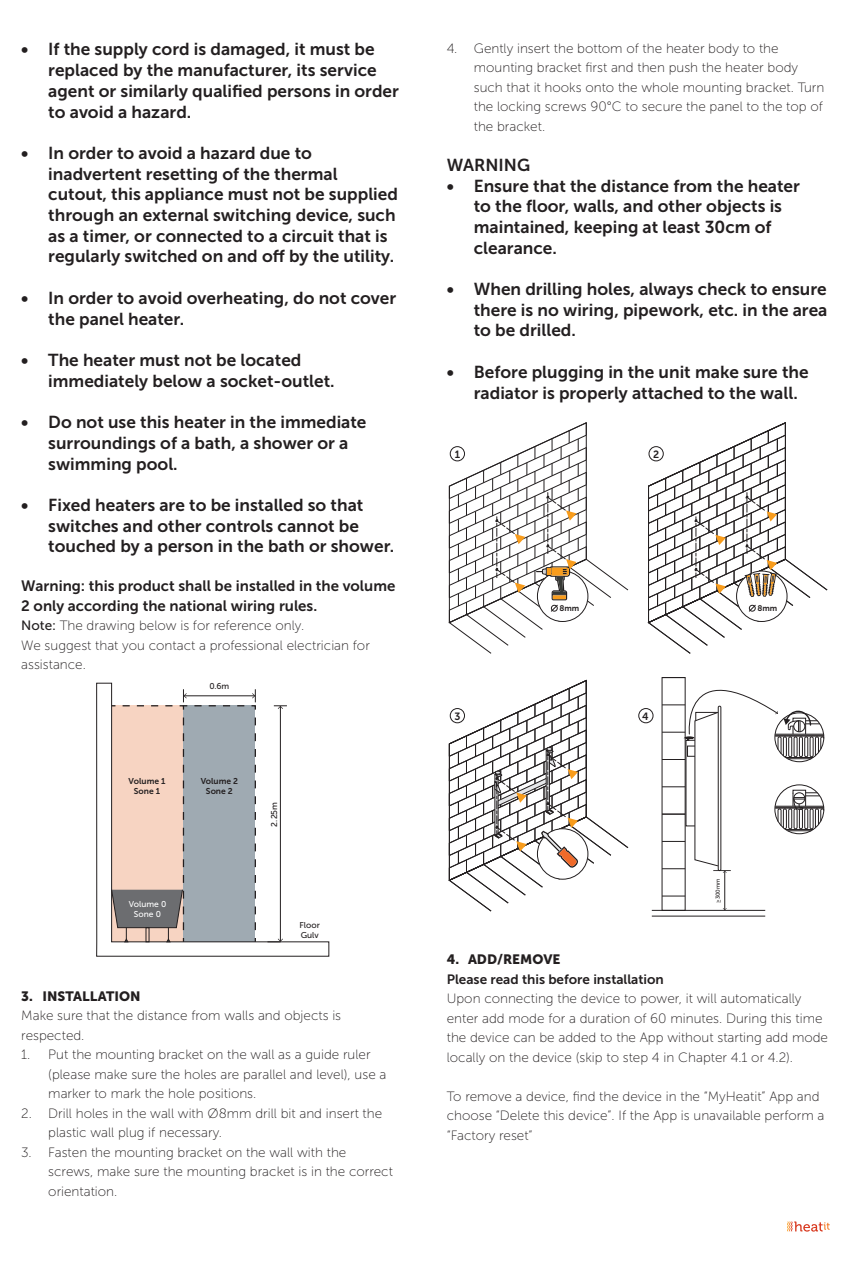
<style>
.page{position:relative;width:851px;height:1263px;background:#fff}
.page>*{position:absolute;margin:0;border:0;box-sizing:border-box;transform-origin:0 0}
.Brødtekst{font:17.25px/20.7px "Museo Sans 700";color:#231f20}
.Brødtekst-2{font:15px/19.5px "Museo Sans 700";color:#231f20}
.Brødtekst-3{font:13.5px/19.5px "Museo Sans 100";color:#231f20}
.Brødtekst_avsnitt_underinndeling{font:13.5px "Museo Sans 700";color:#231f20}
.t1{font:13.5px "Museo Sans 900";color:#231f20}
.t2{font:10.5px "Museo Sans 700";color:#231f20}
.t3{font:8.4px/10.2px "Museo Sans 700";color:#231f20;text-align:center}
.t4{font:8.4px/10.2px "Museo Sans 500";color:#231f20}
.t5{font:8.4px/10.2px "Museo Sans 500";color:#fff;text-align:center}
.t6{font:8.1px "Museo Sans 700";color:#231f20}
.t7{font:5.7px "Museo Sans 500";color:#231f20}
.s1{font-family:"Museo Sans 500"}
</style>
<div class="page">
<svg style="left:787px;top:1221px;width:42px;height:10px"></svg>
<svg style="left:96px;top:682px;width:233px;height:275px"></svg>
<svg style="left:194px;top:689px;width:62px;height:22px"></svg>
<svg style="left:255px;top:717px;width:1px;height:225px"></svg>
<svg style="left:123px;top:689px;width:64px;height:22px"></svg>
<svg style="left:111px;top:717px;width:73px;height:225px;background:#dabeb0"></svg>
<svg style="left:448px;top:422px;width:180px;height:232px"></svg>
<svg style="left:647px;top:422px;width:180px;height:232px"></svg>
<svg style="left:448px;top:680px;width:180px;height:232px"></svg>
<svg style="left:662px;top:896px;width:23px;height:1px"></svg>
<hr style="left:651px;top:910px;width:114px;height:1px;background:#231f20">
<hr style="left:651px;top:916px;width:114px;height:1px;background:#231f20">
<hr style="left:724px;top:871px;width:1px;height:39px;background:#231f20">
<svg style="left:662px;top:677px;width:162px;height:196px"></svg>
<div style="left:449px;top:446px;width:16px;height:15px;border:1px solid #231f20;border-radius:50%"></div>
<div style="left:648px;top:446px;width:15px;height:15px;border:1px solid #231f20;border-radius:50%"></div>
<div style="left:449px;top:708px;width:16px;height:15px;border:1px solid #231f20;border-radius:50%"></div>
<div style="left:638px;top:708px;width:15px;height:15px;border:1px solid #231f20;border-radius:50%"></div>
<p class="Brødtekst" style="left:48px;top:39px;width:352px;text-indent:-27px">• If the supply cord is damaged, it must be replaced by the manufacturer, its service agent or similarly qualified persons in order to avoid a hazard.</p>
<p class="Brødtekst" style="left:48px;top:143px;width:351px;text-indent:-27px">• In order to avoid a hazard due to inadvertent resetting of the thermal cutout, this appliance must not be supplied through an external switching device, such as a timer, or connected to a circuit that is regularly switched on and off by the utility.</p>
<p class="Brødtekst" style="left:48px;top:288px;width:349px;text-indent:-27px">• In order to avoid overheating, do not cover the panel heater.</p>
<p class="Brødtekst" style="left:48px;top:350px;width:288px;text-indent:-27px">• The heater must not be located immediately below a socket-outlet.</p>
<p class="Brødtekst" style="left:48px;top:412px;width:320px;text-indent:-27px">• Do not use this heater in the immediate surroundings of a bath, a shower or a swimming pool.</p>
<p class="Brødtekst" style="left:48px;top:495px;width:347px;text-indent:-27px">• Fixed heaters are to be installed so that switches and other controls cannot be touched by a person in the bath or shower.</p>
<p class="Brødtekst-2" style="left:21px;top:576px;width:375px">Warning: this product shall be installed in the volume<br>2 only according the national wiring rules.</p>
<p class="Brødtekst-3" style="left:21px;top:616px;width:284px"><span class="s1">Note:</span> The drawing below is for reference only.</p>
<p class="Brødtekst-3" style="left:21px;top:636px;width:350px">We suggest that you contact a professional electrician for assistance.</p>
<p class="t4" style="left:209px;top:681px;width:21px">0.6m</p>
<p class="t3" style="left:129px;top:775px;width:38px">Volume 1<br>Sone 1</p>
<p class="t3" style="left:201px;top:776px;width:39px">Volume 2<br>Sone 2</p>
<p class="t5" style="left:129px;top:899px;width:39px">Volume 0<br>Sone 0</p>
<p class="t4" style="left:269px;top:826px;width:26px;rotate:-90deg">2.25m</p>
<p class="t4" style="left:299px;top:920px;width:22px">Floor<br>Gulv</p>
<p class="t1" style="left:21px;top:988px;width:121px">3. INSTALLATION</p>
<p class="Brødtekst-3" style="left:21px;top:1006px;width:321px">Make sure that the distance from walls and objects is respected.</p>
<p class="Brødtekst-3" style="left:48px;top:1045px;width:339px;text-indent:-27px">1. Put the mounting bracket on the wall as a guide ruler (please make sure the holes are parallel and level), use a marker to mark the hole positions.</p>
<p class="Brødtekst-3" style="left:48px;top:1104px;width:335px;text-indent:-27px">2. Drill holes in the wall with Ø8mm drill bit and insert the plastic wall plug if necessary.</p>
<p class="Brødtekst-3" style="left:48px;top:1143px;width:346px;text-indent:-27px">3. Fasten the mounting bracket on the wall with the screws, make sure the mounting bracket is in the correct orientation.</p>
<p class="Brødtekst-3" style="left:473px;top:38px;width:352px;text-indent:-27px">4. Gently insert the bottom of the heater body to the mounting bracket first and then push the heater body such that it hooks onto the whole mounting bracket. Turn the locking screws 90°C to secure the panel to the top of the bracket.</p>
<p class="Brødtekst" style="left:446px;top:155px;width:85px">WARNING</p>
<p class="Brødtekst" style="left:473px;top:175px;width:327px;text-indent:-27px">• Ensure that the distance from the heater to the floor, walls, and other objects is maintained, keeping at least 30cm of clearance.</p>
<p class="Brødtekst" style="left:473px;top:279px;width:355px;text-align:justify;text-indent:-27px">• When drilling holes, always check to ensure there is no wiring, pipework, etc. in the area to be drilled.</p>
<p class="Brødtekst" style="left:473px;top:362px;width:336px;text-indent:-27px">• Before plugging in the unit make sure the radiator is properly attached to the wall.</p>
<p class="t2" style="left:454px;top:448px;width:7px">1</p>
<p class="t2" style="left:653px;top:448px;width:8px">2</p>
<p class="t6" style="left:559px;top:604px;width:21px">8mm</p>
<p class="t6" style="left:757px;top:604px;width:21px">8mm</p>
<p class="t2" style="left:454px;top:710px;width:8px">3</p>
<p class="t2" style="left:642px;top:710px;width:8px">4</p>
<p class="t7" style="left:714px;top:903px;width:26px;rotate:-90deg">≥300mm</p>
<p class="t1" style="left:446px;top:952px;width:115px">4. ADD/REMOVE</p>
<p class="Brødtekst_avsnitt_underinndeling" style="left:446px;top:971px;width:218px">Please read this before installation</p>
<p class="Brødtekst-3" style="left:446px;top:989px;width:383px">Upon connecting the device to power, it will automatically enter add mode for a duration of 60 minutes. During this time the device can be added to the App without starting add mode locally on the device (skip to step 4 in Chapter 4.1 or 4.2).</p>
<p class="Brødtekst-3" style="left:446px;top:1086px;width:379px">To remove a device, find the device in the “MyHeatit” App and choose “Delete this device”. If the App is unavailable perform a “Factory reset”</p>
</div>
